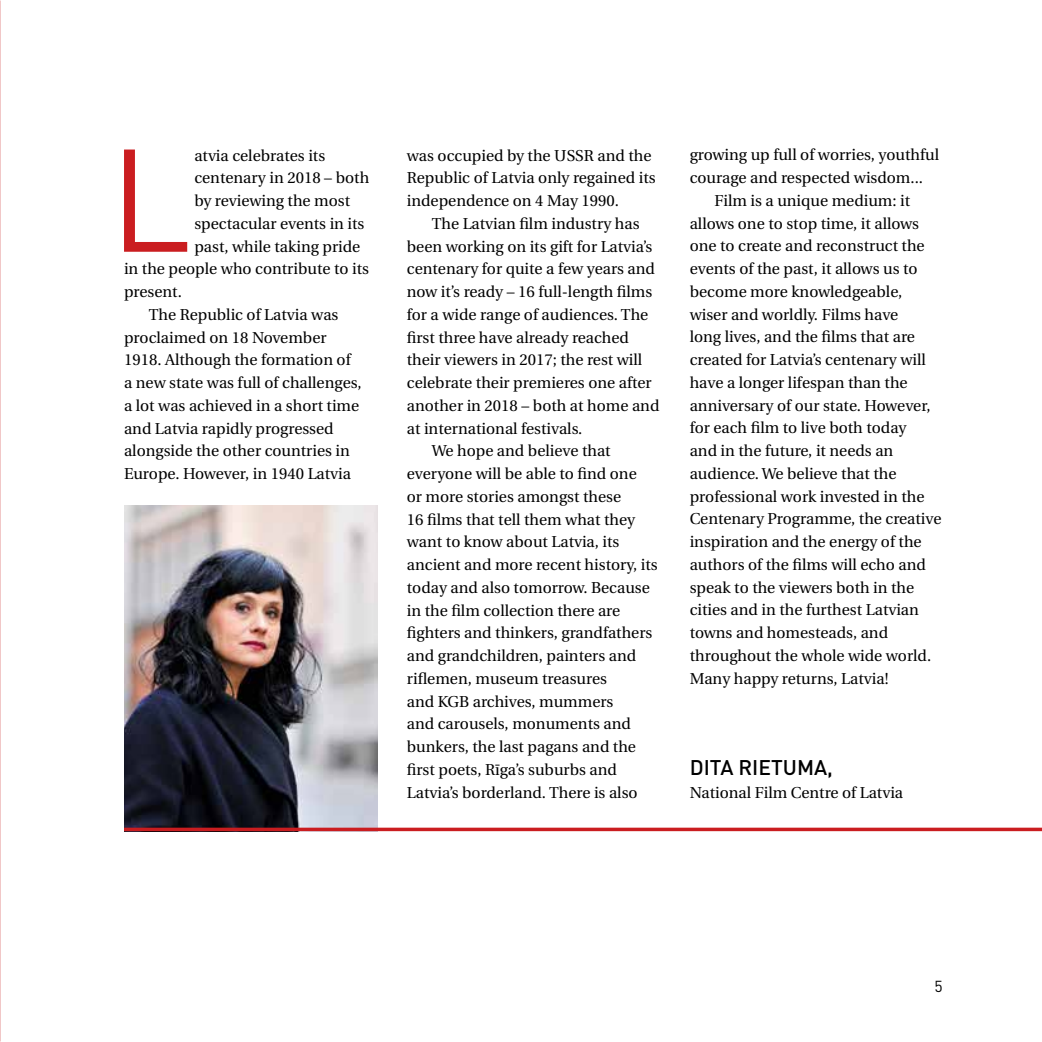
<style>
.page{position:relative;width:1042px;height:1042px;background:#fff}
.page>*{position:absolute;margin:0;border:0;box-sizing:border-box;transform-origin:0 0}
.t1{font:143.5px "DIN Pro";color:#ca1d20}
.t2{font:500 21px "DIN Pro";color:#000}
.t3{font:15.75px/22.8px "Utopia CE";color:#000}
.t4{font:15.75px "DIN Pro";color:#000}
</style>
<div class="page">
<img style="left:124px;top:505px;width:253px;height:322px">
<svg style="left:124px;top:827px;width:918px;height:4px;background:#ca3a3d"></svg>
<h1 class="t1" style="left:109px;top:102px;width:65px">L</h1>
<p class="t3" style="left:194px;top:144px;width:132px">atvia celebrates its</p>
<p class="t3" style="left:194px;top:167px;width:176px">centenary in 2018 – both</p>
<p class="t3" style="left:194px;top:190px;width:157px">by reviewing the most</p>
<p class="t3" style="left:194px;top:212px;width:172px">spectacular events in its</p>
<p class="t3" style="left:194px;top:235px;width:167px">past, while taking pride</p>
<p class="t3" style="left:124px;top:258px;width:246px">in the people who contribute to its</p>
<p class="t3" style="left:124px;top:280px;width:59px">present.</p>
<p class="t3" style="left:149px;top:303px;width:191px">The Republic of Latvia was</p>
<p class="t3" style="left:124px;top:326px;width:204px">proclaimed on 18 November</p>
<p class="t3" style="left:124px;top:349px;width:228px">1918. Although the formation of</p>
<p class="t3" style="left:124px;top:371px;width:239px">a new state was full of challenges,</p>
<p class="t3" style="left:124px;top:394px;width:237px">a lot was achieved in a short time</p>
<p class="t3" style="left:124px;top:417px;width:211px">and Latvia rapidly progressed</p>
<p class="t3" style="left:124px;top:440px;width:227px">alongside the other countries in</p>
<p class="t3" style="left:124px;top:462px;width:228px">Europe. However, in 1940 Latvia</p>
<p class="t3" style="left:407px;top:144px;width:250px">was occupied by the USSR and the<br>Republic of Latvia only regained its independence on 4 May 1990.</p>
<p class="t3" style="left:432px;top:212px;width:209px">The Latvian film industry has</p>
<p class="t3" style="left:407px;top:235px;width:247px">been working on its gift for Latvia’s</p>
<p class="t3" style="left:407px;top:258px;width:250px">centenary for quite a few years and</p>
<p class="t3" style="left:407px;top:280px;width:247px">now it’s ready – 16 full-length films</p>
<p class="t3" style="left:407px;top:303px;width:243px">for a wide range of audiences. The</p>
<p class="t3" style="left:407px;top:326px;width:224px">first three have already reached</p>
<p class="t3" style="left:407px;top:349px;width:237px">their viewers in 2017; the rest will</p>
<p class="t3" style="left:407px;top:371px;width:246px">celebrate their premieres one after</p>
<p class="t3" style="left:407px;top:394px;width:254px">another in 2018 – both at home and</p>
<p class="t3" style="left:407px;top:417px;width:177px">at international festivals.</p>
<p class="t3" style="left:432px;top:440px;width:180px">We hope and believe that</p>
<p class="t3" style="left:407px;top:462px;width:231px">everyone will be able to find one</p>
<p class="t3" style="left:407px;top:485px;width:216px">or more stories amongst these</p>
<p class="t3" style="left:407px;top:508px;width:230px">16 films that tell them what they</p>
<p class="t3" style="left:407px;top:531px;width:214px">want to know about Latvia, its</p>
<p class="t3" style="left:407px;top:553px;width:252px">ancient and more recent history, its</p>
<p class="t3" style="left:407px;top:576px;width:244px">today and also tomorrow. Because</p>
<p class="t3" style="left:407px;top:599px;width:215px">in the film collection there are</p>
<p class="t3" style="left:407px;top:622px;width:247px">fighters and thinkers, grandfathers</p>
<p class="t3" style="left:407px;top:644px;width:231px">and grandchildren, painters and</p>
<p class="t3" style="left:407px;top:667px;width:202px">riflemen, museum treasures</p>
<p class="t3" style="left:407px;top:690px;width:208px">and KGB archives, mummers</p>
<p class="t3" style="left:407px;top:713px;width:225px">and carousels, monuments and</p>
<p class="t3" style="left:407px;top:735px;width:231px">bunkers, the last pagans and the</p>
<p class="t3" style="left:407px;top:758px;width:212px">first poets, Rīga’s suburbs and</p>
<p class="t3" style="left:407px;top:781px;width:232px">Latvia’s borderland. There is also</p>
<p class="t3" style="left:690px;top:144px;width:251px">growing up full of worries, youthful</p>
<p class="t3" style="left:690px;top:166px;width:235px">courage and respected wisdom...</p>
<p class="t3" style="left:714px;top:189px;width:197px">Film is a unique medium: it</p>
<p class="t3" style="left:690px;top:212px;width:231px">allows one to stop time, it allows</p>
<p class="t3" style="left:690px;top:235px;width:236px">one to create and reconstruct the</p>
<p class="t3" style="left:690px;top:257px;width:229px">events of the past, it allows us to</p>
<p class="t3" style="left:690px;top:280px;width:214px">become more knowledgeable,</p>
<p class="t3" style="left:690px;top:303px;width:210px">wiser and worldly. Films have</p>
<p class="t3" style="left:690px;top:326px;width:227px">long lives, and the films that are</p>
<p class="t3" style="left:690px;top:348px;width:238px">created for Latvia’s centenary will</p>
<p class="t3" style="left:690px;top:371px;width:219px">have a longer lifespan than the</p>
<p class="t3" style="left:690px;top:394px;width:242px">anniversary of our state. However,</p>
<p class="t3" style="left:690px;top:417px;width:218px">for each film to live both today</p>
<p class="t3" style="left:690px;top:439px;width:205px">and in the future, it needs an</p>
<p class="t3" style="left:690px;top:462px;width:208px">audience. We believe that the</p>
<p class="t3" style="left:690px;top:485px;width:236px">professional work invested in the</p>
<p class="t3" style="left:690px;top:508px;width:253px">Centenary Programme, the creative</p>
<p class="t3" style="left:690px;top:530px;width:233px">inspiration and the energy of the</p>
<p class="t3" style="left:690px;top:553px;width:238px">authors of the films will echo and</p>
<p class="t3" style="left:690px;top:576px;width:226px">speak to the viewers both in the</p>
<p class="t3" style="left:690px;top:599px;width:231px">cities and in the furthest Latvian</p>
<p class="t3" style="left:690px;top:621px;width:200px">towns and homesteads, and</p>
<p class="t3" style="left:690px;top:644px;width:243px">throughout the whole wide world.</p>
<p class="t3" style="left:690px;top:667px;width:200px">Many happy returns, Latvia!</p>
<h2 class="t2" style="left:690px;top:753px;width:145px">DITA RIETUMA,</h2>
<p class="t3" style="left:690px;top:781px;width:215px">National Film Centre of Latvia</p>
<p class="t4" style="left:934px;top:976px;width:10px">5</p>
</div>
